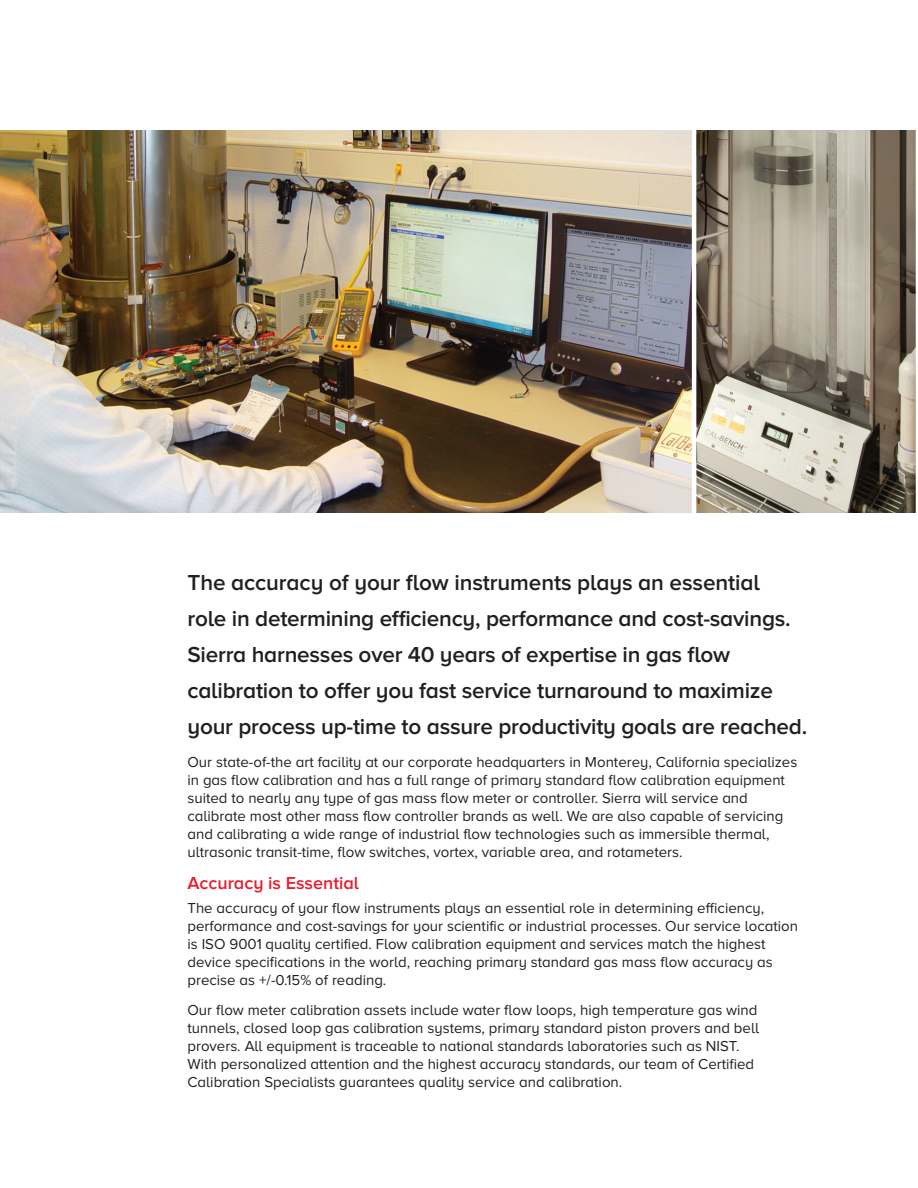
<style>
.page{position:relative;width:918px;height:1188px;background:#fff}
.page>*{position:absolute;margin:0;border:0;box-sizing:border-box;transform-origin:0 0}
.t1{font:600 22.5px/36px "Proxima Nova A";letter-spacing:-.01em;color:#231f20}
.t2{font:600 18px "Proxima Nova A";color:#ea1c2e}
.t3{font:15px/18px "Proxima Nova A";color:#231f20}
</style>
<div class="page">
<img style="left:0;top:131px;width:692px;height:382px">
<svg style="left:696px;top:131px;width:220px;height:382px;background:#9b9383"></svg>
<p class="t1" style="left:187px;top:566px;width:621px">The accuracy of your flow instruments plays an essential<br>role in determining efficiency, performance and cost-savings.<br>Sierra harnesses over 40 years of expertise in gas flow calibration to offer you fast service turnaround to maximize your process up-time to assure productivity goals are reached.</p>
<p class="t3" style="left:187px;top:754px;width:611px">Our state-of-the art facility at our corporate headquarters in Monterey, California specializes in gas flow calibration and has a full range of primary standard flow calibration equipment suited to nearly any type of gas mass flow meter or controller. Sierra will service and calibrate most other mass flow controller brands as well. We are also capable of servicing and calibrating a wide range of industrial flow technologies such as immersible thermal, ultrasonic transit-time, flow switches, vortex, variable area, and rotameters.</p>
<p class="t2" style="left:187px;top:877px;width:173px">Accuracy is Essential</p>
<p class="t3" style="left:187px;top:901px;width:612px">The accuracy of your flow instruments plays an essential role in determining efficiency, performance and cost-savings for your scientific or industrial processes. Our service location is ISO 9001 quality certified. Flow calibration equipment and services match the highest device specifications in the world, reaching primary standard gas mass flow accuracy as precise as +/-0.15% of reading.</p>
<p class="t3" style="left:187px;top:1003px;width:573px">Our flow meter calibration assets include water flow loops, high temperature gas wind tunnels, closed loop gas calibration systems, primary standard piston provers and bell provers. All equipment is traceable to national standards laboratories such as NIST.<br>With personalized attention and the highest accuracy standards, our team of Certified Calibration Specialists guarantees quality service and calibration.</p>
</div>
